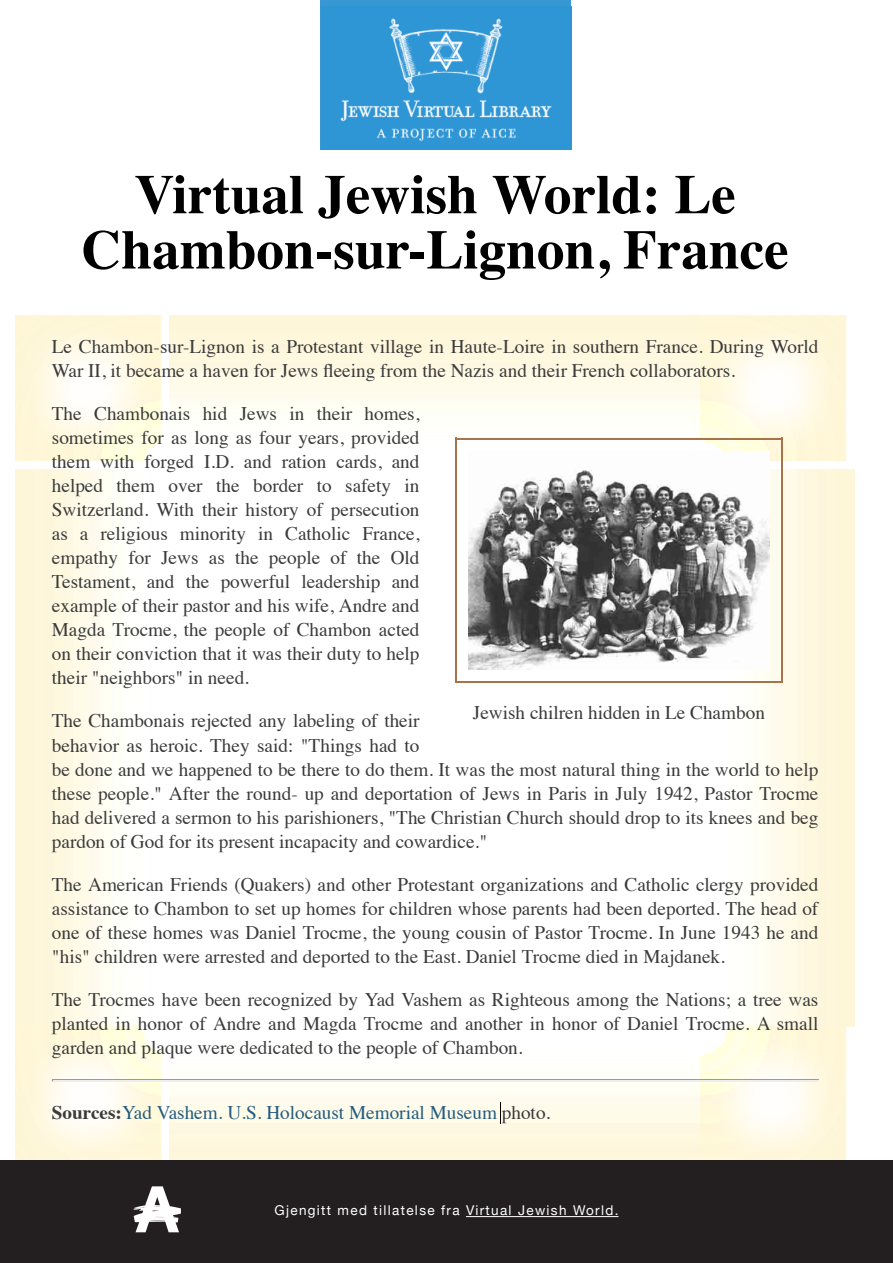
<style>
.page{position:relative;width:893px;height:1263px;background:#fff}
.page>*{position:absolute;margin:0;border:0;box-sizing:border-box;transform-origin:0 0}
.t1{font:700 55.2px/55.2px "Times";color:#000;text-align:center}
.t2{font:19.2px/24px "Times";color:#3a3a3a;text-align:justify}
.t3{font:19.2px "Times";color:#235b7f}
.t4{font:13.5px "Helvetica Neue";letter-spacing:.1em;color:#fff}
.s1{font-weight:700;color:#3a3a3a}
.s2{color:#3a3a3a}
</style>
<div class="page">
<img style="left:170px;top:315px;width:531px;height:154px">
<img style="left:170px;top:1056px;width:531px;height:105px">
<img style="left:16px;top:315px;width:154px;height:846px">
<img style="left:701px;top:315px;width:153px;height:846px">
<hr style="left:52px;top:1079px;width:766px;height:2px;background:#9a9a9a">
<hr style="left:52px;top:1081px;width:766px;height:1px;background:#eee">
<hr style="left:456px;top:438px;width:326px;height:1px;background:#a8724b">
<hr style="left:456px;top:682px;width:326px;height:1px;background:#a8724b">
<hr style="left:456px;top:438px;width:1px;height:245px;background:#a8724b">
<hr style="left:781px;top:438px;width:1px;height:245px;background:#a8724b">
<img style="left:469px;top:451px;width:300px;height:219px">
<div style="left:320px;top:0;width:251px;height:149px;background:#2f96d5"></div>
<img style="left:340px;top:18px;width:212px;height:123px">
<div style="left:0;top:1161px;width:893px;height:102px;background:#231f20"></div>
<hr style="left:466px;top:1216px;width:152px;height:1px;background:#fff">
<svg style="left:133px;top:1186px;width:48px;height:46px"></svg>
<p class="t1" style="left:81px;top:161px;width:709px">Virtual Jewish World: Le<br>Chambon-sur-Lignon, France</p>
<p class="t2" style="left:52px;top:332px;width:768px">Le Chambon-sur-Lignon is a Protestant village in Haute-Loire in southern France. During World<br>War II, it became a haven for Jews fleeing from the Nazis and their French collaborators.</p>
<p class="t2" style="left:52px;top:400px;width:369px">The Chambonais hid Jews in their homes, sometimes for as long as four years, provided them with forged I.D. and ration cards, and helped them over the border to safety in Switzerland. With their history of persecution as a religious minority in Catholic France, empathy for Jews as the people of the Old Testament, and the powerful leadership and example of their pastor and his wife, Andre and Magda Trocme, the people of Chambon acted on their conviction that it was their duty to help their "neighbors" in need.</p>
<p class="t2" style="left:52px;top:707px;width:768px;text-align:left">The Chambonais rejected any labeling of their<br>behavior as heroic. They said: "Things had to<br>be done and we happened to be there to do them. It was the most natural thing in the world to help these people." After the round- up and deportation of Jews in Paris in July 1942, Pastor Trocme had delivered a sermon to his parishioners, "The Christian Church should drop to its knees and beg pardon of God for its present incapacity and cowardice."</p>
<p class="t2" style="left:52px;top:871px;width:768px">The American Friends (Quakers) and other Protestant organizations and Catholic clergy provided assistance to Chambon to set up homes for children whose parents had been deported. The head of one of these homes was Daniel Trocme, the young cousin of Pastor Trocme. In June 1943 he and "his" children were arrested and deported to the East. Daniel Trocme died in Majdanek.</p>
<p class="t2" style="left:52px;top:986px;width:768px">The Trocmes have been recognized by Yad Vashem as Righteous among the Nations; a tree was planted in honor of Andre and Magda Trocme and another in honor of Daniel Trocme. A small garden and plaque were dedicated to the people of Chambon.</p>
<p class="t2" style="left:473px;top:699px;width:294px">Jewish chilren hidden in Le Chambon</p>
<p class="t3" style="left:52px;top:1095px;width:500px"><span class="s1">Sources:</span>Yad Vashem. U.S. Holocaust Memorial Museum <span class="s2">photo.</span></p>
<p class="t4" style="left:274px;top:1201px;width:346px">Gjengitt med tillatelse fra Virtual Jewish World.</p>
</div>
